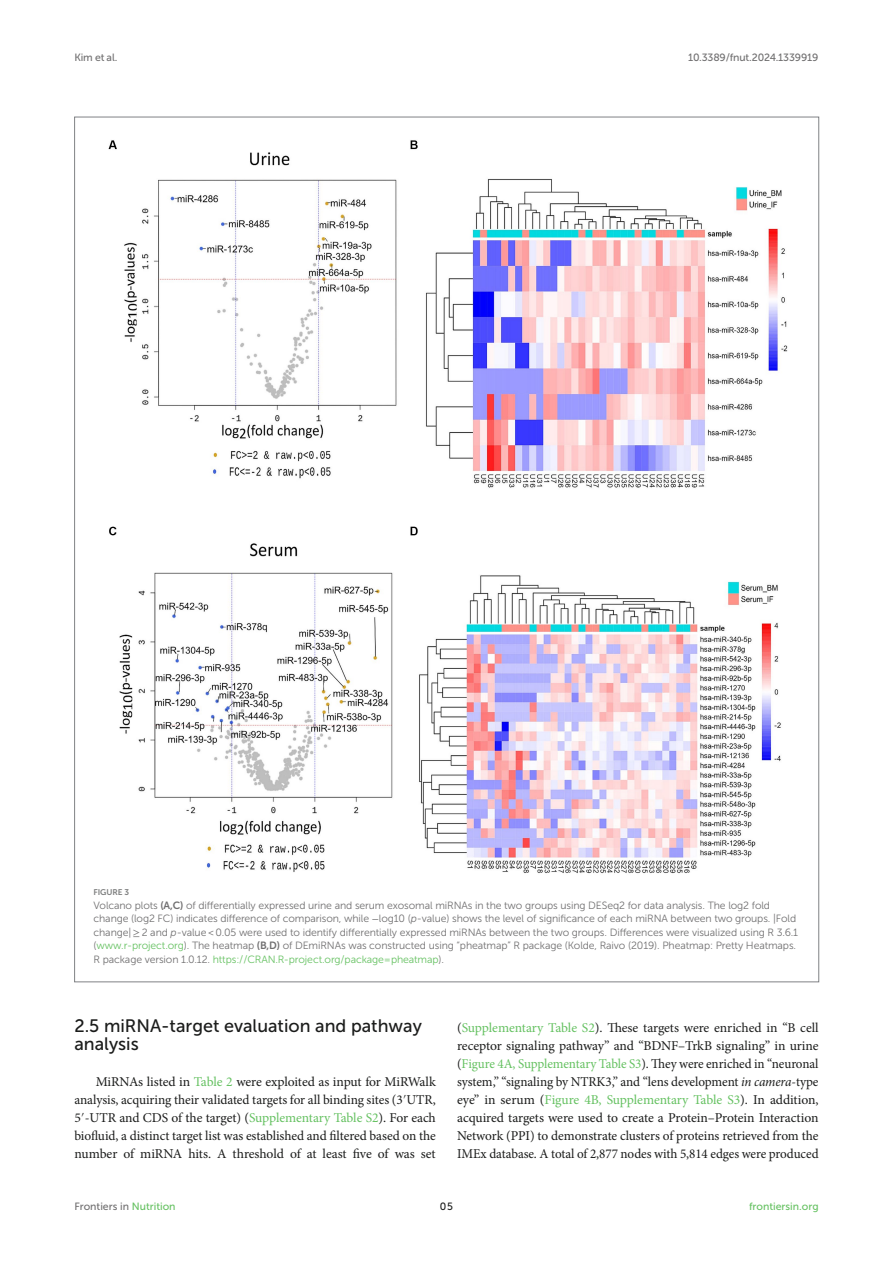
<style>
.page{position:relative;width:893px;height:1263px;background:#fff}
.page>*{position:absolute;margin:0;border:0;box-sizing:border-box;transform-origin:0 0}
.HEAD_2{font:18px/18px "Museo Sans 500";color:#1b1c1b}
.TEXT_FLUSH{font:13.5px/18px "Minion Pro";letter-spacing:-.005em;color:#1b1c1b;text-align:justify}
.FIG_LEG{font:10.5px/13.5px "Museo Sans 300";letter-spacing:-.01em;color:#706f70}
.t1{font:10.5px "Museo Sans 500";letter-spacing:-.015em;color:#706f70}
.t2{font:10.5px "Museo Sans 500";color:#65c161}
.t3{font:10.5px "Museo Sans 500";color:#1b1c1b}
.FIG_HD{font:8.25px "Museo Sans 700";letter-spacing:-.01em;color:#7e7f7f}
.s1{font-family:"Museo Sans 700"}
.s2{font-family:"STIX General"}
.s3{font-style:italic}
.s4{color:#65c161}
</style>
<div class="page">
<img style="left:108px;top:140px;width:680px;height:734px">
<p class="t1" style="left:74px;top:51px;width:44px">Kim et al.</p>
<p class="t1" style="left:688px;top:51px;width:132px">10.3389/fnut.2024.1339919</p>
<p class="FIG_HD" style="left:94px;top:888px;width:37px">FIGURE 3</p>
<p class="FIG_LEG" style="left:94px;top:899px;width:706px">Volcano plots <span class="s1">(A,C)</span> of differentially expressed urine and serum exosomal miRNAs in the two groups using DESeq2 for data analysis. The log2 fold change (log2 FC) indicates difference of comparison, while <span class="s2">−</span>log10 (<span class="s3">p</span>-value) shows the level of significance of each miRNA between two groups. |Fold change| <span class="s2">≥</span> 2 and <span class="s3">p</span>-value &lt; 0.05 were used to identify differentially expressed miRNAs between the two groups. Differences were visualized using R 3.6.1 (<span class="s4">www.r-project.org</span>). The heatmap <span class="s1">(B,D)</span> of DEmiRNAs was constructed using “pheatmap” R package (Kolde, Raivo (2019). Pheatmap: Pretty Heatmaps.<br>R package version 1.0.12. <span class="s4">https://CRAN.R-project.org/package=pheatmap</span>).</p>
<p class="HEAD_2" style="left:74px;top:1017px;width:349px">2.5 miRNA-target evaluation and pathway analysis</p>
<p class="TEXT_FLUSH" style="left:74px;top:1073px;width:363px;text-indent:21px">MiRNAs listed in <span class="s4">Table 2</span> were exploited as input for MiRWalk analysis, acquiring their validated targets for all binding sites (3<span class="s2">′</span>UTR, 5<span class="s2">′</span>-UTR and CDS of the target) (<span class="s4">Supplementary Table S2</span>). For each biofluid, a distinct target list was established and filtered based on the number of miRNA hits. A threshold of at least five of was set</p>
<p class="TEXT_FLUSH" style="left:457px;top:1019px;width:363px">(<span class="s4">Supplementary Table S2</span>). These targets were enriched in “B cell receptor signaling pathway” and “BDNF–TrkB signaling” in urine (<span class="s4">Figure 4A, Supplementary Table S3</span>). They were enriched in “neuronal system,” “signaling by NTRK3,” and “lens development <span class="s3">in camera</span>-type eye” in serum (<span class="s4">Figure 4B, Supplementary Table S3</span>). In addition, acquired targets were used to create a Protein–Protein Interaction Network (PPI) to demonstrate clusters of proteins retrieved from the IMEx database. A total of 2,877 nodes with 5,814 edges were produced</p>
<p class="t1" style="left:74px;top:1200px;width:103px">Frontiers in <span class="s4">Nutrition</span></p>
<p class="t3" style="left:440px;top:1200px;width:14px">05</p>
<p class="t2" style="left:749px;top:1200px;width:71px">frontiersin.org</p>
</div>
